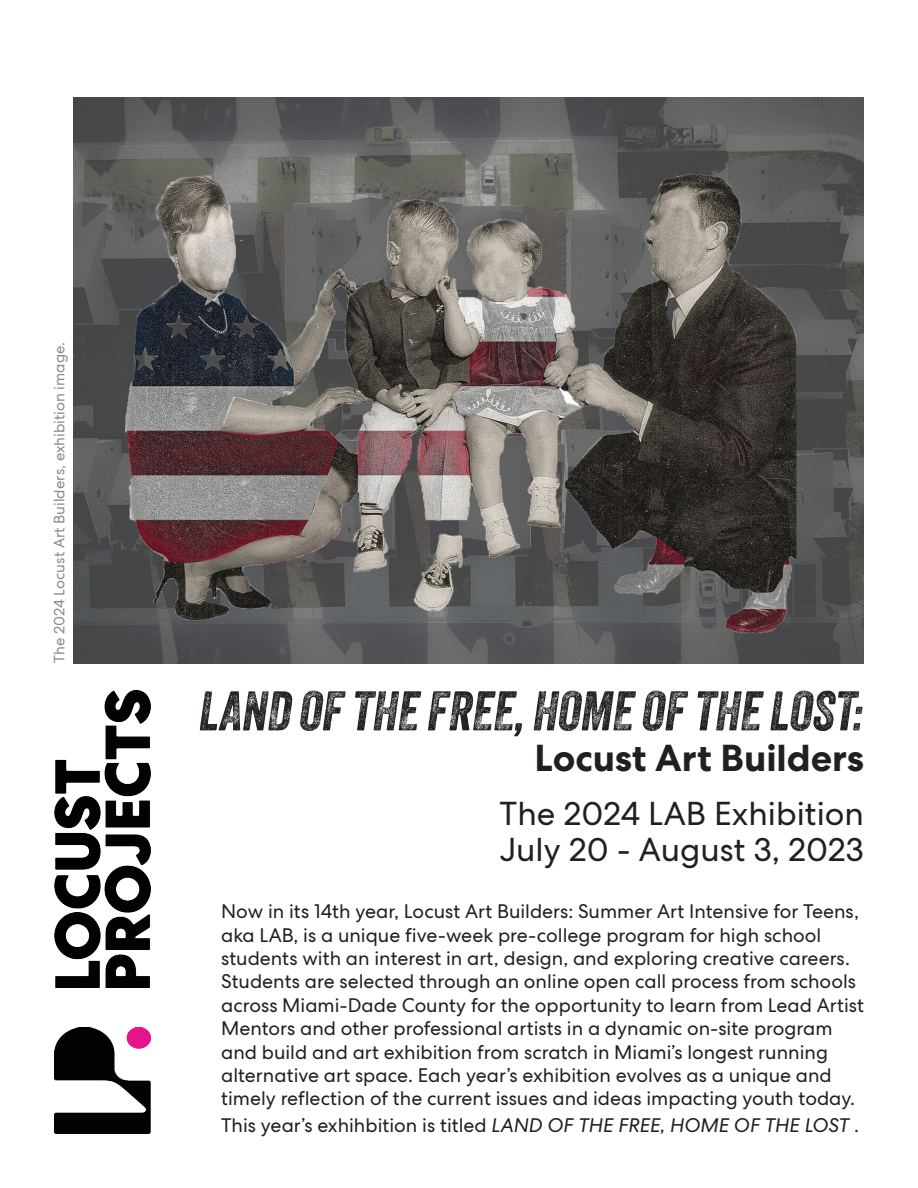
<style>
.page{position:relative;width:918px;height:1188px;background:#fff}
.page>*{position:absolute;margin:0;border:0;box-sizing:border-box;transform-origin:0 0}
.t1{font:italic 54px "Veneer Two";color:#231f20}
.t2{font:700 37.5px "Centra No 2";color:#231f20}
.t3{font:33px "Centra No 2";color:#231f20}
.t4{font:19.5px/23.4px "Centra No 2";color:#231f20}
.t5{font:15px "Centra No 2";color:#8a8c8e}
.s1{font-style:italic}
</style>
<div class="page">
<img style="left:74px;top:97px;width:790px;height:566px">
<img style="left:54px;top:1027px;width:96px;height:107px">
<img style="left:54px;top:690px;width:96px;height:297px">
<p class="t5" style="left:51px;top:663px;width:323px;rotate:-90deg">The 2024 Locust Art Builders, exhibition image.</p>
<p class="t1" style="left:200px;top:678px;width:665px">LAND OF THE FREE, HOME OF THE LOST:</p>
<p class="t2" style="left:535px;top:736px;width:331px">Locust Art Builders</p>
<p class="t3" style="left:500px;top:794px;width:366px">The 2024 LAB Exhibition</p>
<p class="t3" style="left:500px;top:830px;width:366px">July 20 - August 3, 2023</p>
<p class="t4" style="left:221px;top:900px;width:644px">Now in its 14th year, Locust Art Builders: Summer Art Intensive for Teens, aka LAB, is a unique five-week pre-college program for high school students with an interest in art, design, and exploring creative careers.<br>Students are selected through an online open call process from schools across Miami-Dade County for the opportunity to learn from Lead Artist Mentors and other professional artists in a dynamic on-site program and build and art exhibition from scratch in Miami’s longest running alternative art space. Each year’s exhibition evolves as a unique and timely reflection of the current issues and ideas impacting youth today.</p>
<p class="t4" style="left:221px;top:1114px;width:639px">This year’s exhihbition is titled <span class="s1">LAND OF THE FREE, HOME OF THE LOST</span> .</p>
</div>
